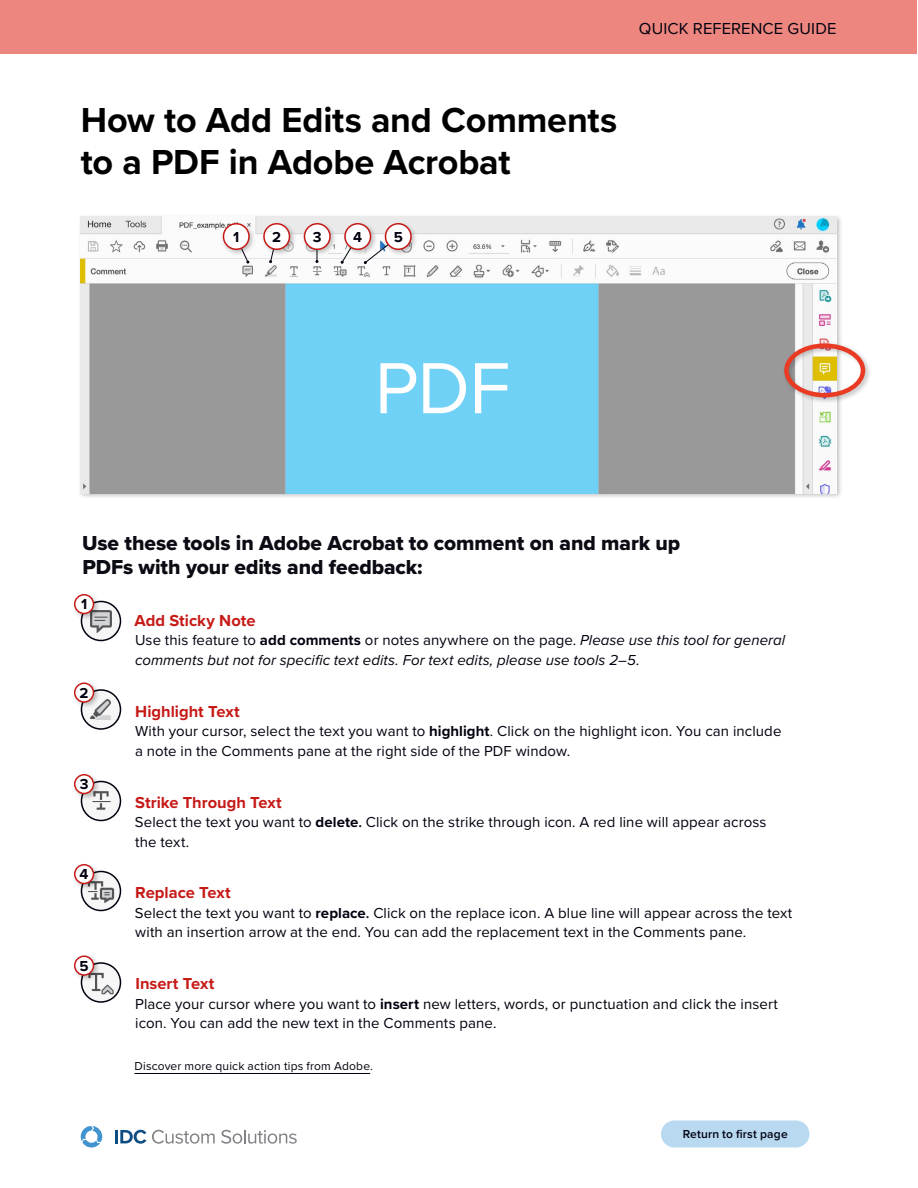
<style>
.page{position:relative;width:918px;height:1188px;background:#fff}
.page>*{position:absolute;margin:0;border:0;box-sizing:border-box;transform-origin:0 0}
.t1{font:75px "Proxima Nova";color:#fff}
.t2{font:700 36px/42px "Proxima Nova";letter-spacing:-.005em;color:#000}
.t3{font:21px/24px "Proxima Nova Extrabld";color:#0a0b13}
.t4{font:700 16.5px "Proxima Nova";color:#c61a17}
.t5{font:16.5px "Proxima Nova";letter-spacing:.005em;color:#01010f}
.t6{font:15px/19.5px "Proxima Nova";letter-spacing:.005em;color:#01010f}
.t7{font:italic 15px/19.5px "Proxima Nova";letter-spacing:.005em;color:#01010f}
.t8{font:700 15px "Proxima Nova";color:#01010f}
.t9{font:12px "Proxima Nova";letter-spacing:.015em;color:#01010f}
.t10{font:600 12px "Proxima Nova";letter-spacing:.015em;color:#01010f}
.s1{font-style:normal}
.s2{font-weight:700;font-style:normal}
.s3{font-weight:700}
.s4{font-weight:600}
</style>
<div class="page">
<div style="left:79px;top:214px;width:764px;height:286px;background:#000;opacity:.25"></div>
<img style="left:81px;top:216px;width:756px;height:277px">
<svg style="left:235px;top:256px;width:14px;height:8px"></svg>
<svg style="left:81px;top:1126px;width:21px;height:22px"></svg>
<svg style="left:115px;top:1130px;width:31px;height:14px"></svg>
<svg style="left:152px;top:1130px;width:63px;height:14px"></svg>
<svg style="left:221px;top:1130px;width:76px;height:14px"></svg>
<div style="left:0;top:0;width:917px;height:54px;background:#ed867e"></div>
<img style="left:81px;top:601px;width:40px;height:40px;border-radius:20px">
<div style="left:81px;top:601px;width:40px;height:40px;border:2px solid #01010f;border-radius:50%"></div>
<img style="left:81px;top:689px;width:40px;height:41px;border-radius:20px">
<div style="left:81px;top:689px;width:40px;height:41px;border:2px solid #01010f;border-radius:50%"></div>
<img style="left:81px;top:781px;width:40px;height:40px;border-radius:20px">
<div style="left:81px;top:781px;width:40px;height:40px;border:2px solid #01010f;border-radius:50%"></div>
<img style="left:81px;top:871px;width:40px;height:40px;border-radius:20px">
<div style="left:81px;top:871px;width:40px;height:40px;border:2px solid #01010f;border-radius:50%"></div>
<img style="left:81px;top:962px;width:40px;height:41px;border-radius:20px">
<div style="left:81px;top:962px;width:40px;height:41px;border:2px solid #01010f;border-radius:50%"></div>
<div style="left:661px;top:1120px;width:148px;height:28px;background:#b8d9f0;border-radius:14px"></div>
<div style="left:782px;top:341px;width:90px;height:63px;background:#000;opacity:.25"></div>
<div style="left:784px;top:343px;width:81px;height:54px;border:4px solid #e93b24;border-radius:50%"></div>
<div style="left:72px;top:592px;width:29px;height:29px;background:#000;opacity:.25"></div>
<div style="left:75px;top:595px;width:18px;height:19px;background:#fff;border-radius:50%"></div>
<div style="left:74px;top:594px;width:20px;height:20px;border:2px solid #c61a17;border-radius:50%"></div>
<div style="left:72px;top:680px;width:29px;height:29px;background:#000;opacity:.25"></div>
<div style="left:75px;top:683px;width:18px;height:19px;background:#fff;border-radius:50%"></div>
<div style="left:74px;top:682px;width:20px;height:21px;border:2px solid #c61a17;border-radius:50%"></div>
<div style="left:72px;top:772px;width:29px;height:29px;background:#000;opacity:.25"></div>
<div style="left:75px;top:775px;width:18px;height:19px;background:#fff;border-radius:50%"></div>
<div style="left:74px;top:774px;width:20px;height:20px;border:2px solid #c61a17;border-radius:50%"></div>
<div style="left:72px;top:862px;width:29px;height:29px;background:#000;opacity:.25"></div>
<div style="left:75px;top:865px;width:18px;height:19px;background:#fff;border-radius:50%"></div>
<div style="left:74px;top:864px;width:20px;height:20px;border:2px solid #c61a17;border-radius:50%"></div>
<div style="left:72px;top:953px;width:29px;height:29px;background:#000;opacity:.25"></div>
<div style="left:75px;top:956px;width:18px;height:19px;background:#fff;border-radius:50%"></div>
<div style="left:74px;top:956px;width:20px;height:20px;border:2px solid #c61a17;border-radius:50%"></div>
<hr style="left:134px;top:1073px;width:236px;height:1px;background:#01010f">
<svg style="left:269px;top:256px;width:8px;height:7px"></svg>
<svg style="left:315px;top:256px;width:3px;height:7px"></svg>
<svg style="left:341px;top:236px;width:17px;height:28px"></svg>
<svg style="left:364px;top:236px;width:35px;height:28px"></svg>
<div style="left:220px;top:221px;width:36px;height:35px;background:#000;opacity:.25"></div>
<div style="left:224px;top:224px;width:25px;height:25px;background:#fff;border-radius:50%"></div>
<div style="left:223px;top:223px;width:27px;height:27px;border:2px solid #c61a17;border-radius:50%"></div>
<div style="left:261px;top:221px;width:36px;height:35px;background:#000;opacity:.25"></div>
<div style="left:264px;top:224px;width:26px;height:25px;background:#fff;border-radius:50%"></div>
<div style="left:263px;top:223px;width:27px;height:27px;border:2px solid #c61a17;border-radius:50%"></div>
<div style="left:301px;top:221px;width:36px;height:35px;background:#000;opacity:.25"></div>
<div style="left:304px;top:224px;width:26px;height:25px;background:#fff;border-radius:50%"></div>
<div style="left:304px;top:223px;width:27px;height:27px;border:2px solid #c61a17;border-radius:50%"></div>
<div style="left:342px;top:221px;width:36px;height:35px;background:#000;opacity:.25"></div>
<div style="left:345px;top:224px;width:25px;height:25px;background:#fff;border-radius:50%"></div>
<div style="left:344px;top:223px;width:27px;height:27px;border:2px solid #c61a17;border-radius:50%"></div>
<div style="left:382px;top:221px;width:36px;height:35px;background:#000;opacity:.25"></div>
<div style="left:386px;top:224px;width:25px;height:25px;background:#fff;border-radius:50%"></div>
<div style="left:385px;top:223px;width:27px;height:27px;border:2px solid #c61a17;border-radius:50%"></div>
<p class="t5" style="left:639px;top:16px;width:199px">QUICK REFERENCE GUIDE</p>
<h2 class="t2" style="left:81px;top:98px;width:538px">How to Add Edits and Comments to a PDF in Adobe Acrobat</h2>
<p class="t8" style="left:233px;top:226px;width:8px">1</p>
<p class="t8" style="left:272px;top:226px;width:10px">2</p>
<p class="t8" style="left:313px;top:226px;width:10px">3</p>
<p class="t8" style="left:353px;top:226px;width:10px">4</p>
<p class="t8" style="left:394px;top:226px;width:11px">5</p>
<h1 class="t1" style="left:375px;top:332px;width:137px">PDF</h1>
<h3 class="t3" style="left:82px;top:531px;width:600px">Use these tools in Adobe Acrobat to comment on and mark up<br>PDFs with your edits and feedback:</h3>
<p class="t4" style="left:134px;top:608px;width:123px">Add Sticky Note</p>
<p class="t7" style="left:135px;top:630px;width:652px"><span class="s1">Use this feature to</span> <span class="s2">add comments</span> <span class="s1">or notes anywhere on the page.</span> Please use this tool for general comments but not for specific text edits. For text edits, please use tools 2–5.</p>
<p class="t4" style="left:135px;top:699px;width:106px">Highlight Text</p>
<p class="t6" style="left:135px;top:721px;width:648px">With your cursor, select the text you want to <span class="s3">highlight</span>. Click on the highlight icon. You can include a note in the Comments pane at the right side of the PDF window.</p>
<p class="t4" style="left:135px;top:790px;width:148px">Strike Through Text</p>
<p class="t6" style="left:135px;top:812px;width:633px">Select the text you want to <span class="s3">delete</span><span class="s4">.</span> Click on the strike through icon. A red line will appear across the text.</p>
<p class="t8" style="left:81px;top:593px;width:8px">1</p>
<p class="t8" style="left:80px;top:682px;width:10px">2</p>
<p class="t8" style="left:80px;top:773px;width:10px">3</p>
<p class="t8" style="left:80px;top:863px;width:10px">4</p>
<p class="t8" style="left:80px;top:955px;width:11px">5</p>
<p class="t4" style="left:135px;top:881px;width:97px">Replace Text</p>
<p class="t6" style="left:135px;top:903px;width:659px">Select the text you want to <span class="s3">replace</span><span class="s4">.</span> Click on the replace icon. A blue line will appear across the text with an insertion arrow at the end. You can add the replacement text in the Comments pane.</p>
<p class="t4" style="left:135px;top:972px;width:80px">Insert Text</p>
<p class="t6" style="left:135px;top:993px;width:644px">Place your cursor where you want to <span class="s3">insert</span> new letters, words, or punctuation and click the insert icon. You can add the new text in the Comments pane.</p>
<p class="t9" style="left:134px;top:1058px;width:240px">Discover more quick action tips from Adobe.</p>
<p class="t10" style="left:683px;top:1125px;width:106px">Return to first page</p>
</div>
